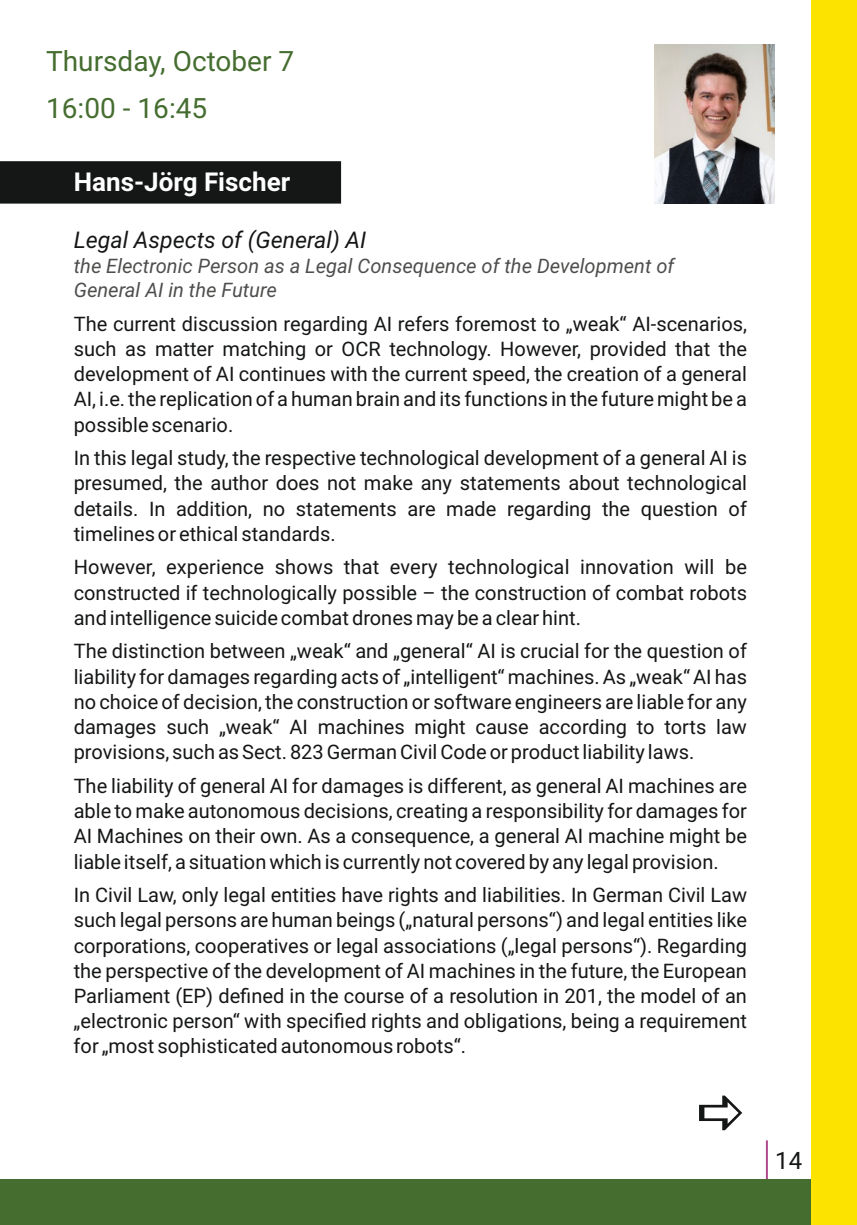
<style>
.page{position:relative;width:857px;height:1225px;background:#fff}
.page>*{position:absolute;margin:0;border:0;box-sizing:border-box;transform-origin:0 0}
.t1{font:28px/47px "Roboto";color:#456d30}
.t2{font:700 26px "Roboto";color:#fff}
.t3{font:24px "Roboto";color:#151616}
.t4{font:italic 23px "Roboto";color:#151616}
.t5{font:20px/25.2px "Roboto";color:#151616;text-align:justify}
.t6{font:italic 20px/24px "Roboto";color:#4e4e4d}
</style>
<div class="page">
<hr style="left:765px;top:1140px;width:2px;height:39px;background:#ad498c">
<div style="left:0;top:1179px;width:811px;height:46px;background:#456d30"></div>
<div style="left:811px;top:0;width:45px;height:1225px;background:#fce400"></div>
<div style="left:0;top:161px;width:341px;height:43px;background:#151616"></div>
<img style="left:654px;top:45px;width:120px;height:158px">
<h1 class="t1" style="left:46px;top:41px;width:249px">Thursday, October 7<br>16:00 - 16:45</h1>
<h2 class="t2" style="left:74px;top:172px;width:218px">Hans-Jörg Fischer</h2>
<p class="t4" style="left:74px;top:231px;width:294px">Legal Aspects of (General) AI</p>
<p class="t6" style="left:74px;top:256px;width:602px">the Electronic Person as a Legal Consequence of the Development of<br>General AI in the Future</p>
<p class="t5" style="left:74px;top:313px;width:674px">The current discussion regarding AI refers foremost to „weak“ AI-scenarios, such as matter matching or OCR technology. However, provided that the development of AI continues with the current speed, the creation of a general AI, i.e. the replication of a human brain and its functions in the future might be a possible scenario.</p>
<p class="t5" style="left:74px;top:447px;width:674px">In this legal study, the respective technological development of a general AI is presumed, the author does not make any statements about technological details. In addition, no statements are made regarding the question of timelines or ethical standards.</p>
<p class="t5" style="left:74px;top:557px;width:674px">However, experience shows that every technological innovation will be constructed if technologically possible – the construction of combat robots and intelligence suicide combat drones may be a clear hint.</p>
<p class="t5" style="left:74px;top:641px;width:674px">The distinction between „weak“ and „general“ AI is crucial for the question of liability for damages regarding acts of „intelligent“ machines. As „weak“ AI has no choice of decision, the construction or software engineers are liable for any damages such „weak“ AI machines might cause according to torts law provisions, such as Sect. 823 German Civil Code or product liability laws.</p>
<p class="t5" style="left:74px;top:775px;width:674px">The liability of general AI for damages is different, as general AI machines are able to make autonomous decisions, creating a responsibility for damages for AI Machines on their own. As a consequence, a general AI machine might be liable itself, a situation which is currently not covered by any legal provision.</p>
<p class="t5" style="left:74px;top:884px;width:674px">In Civil Law, only legal entities have rights and liabilities. In German Civil Law such legal persons are human beings („natural persons“) and legal entities like corporations, cooperatives or legal associations („legal persons“). Regarding the perspective of the development of AI machines in the future, the European Parliament (EP) defined in the course of a resolution in 201, the model of an „electronic person“ with specified rights and obligations, being a requirement for „most sophisticated autonomous robots“.</p>
<p class="t3" style="left:774px;top:1150px;width:28px">14</p>
</div>
